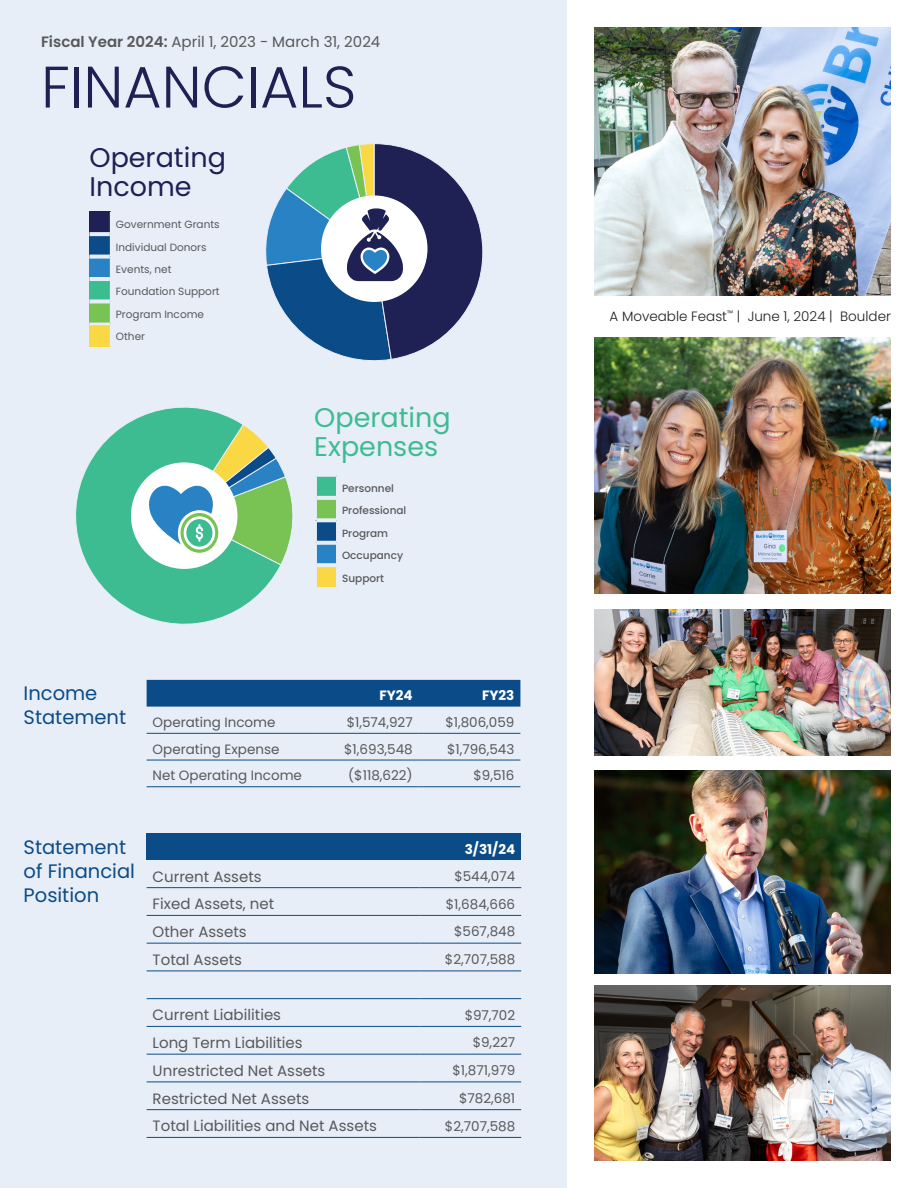
<style>
.page{position:relative;width:918px;height:1188px;background:#fff}
.page>*{position:absolute;margin:0;border:0;box-sizing:border-box;transform-origin:0 0}
.t1{font:300 58.5px "Poppins";color:#1f2053}
.t2{font:27px/28.5px "Poppins";color:#3dbc92}
.t3{font:27px "Poppins";color:#1f2053}
.t4{font:19.5px/24px "Poppins";color:#0b4b87}
.t5{font:15px "Poppins";color:#57585a}
.t6{font:13.5px "Poppins";color:#57585a}
.t7{font:300 13.5px "Poppins";color:#231f20}
.t8{font:700 13.5px "Poppins";color:#fff}
.t9{font:10.5px "Poppins";color:#57585a}
.t10{font:500 10.5px "Poppins";color:#57585a}
.s1{font-weight:600}
</style>
<div class="page">
<div style="left:0;top:0;width:567px;height:1188px;background:#e8eef8"></div>
<img style="left:594px;top:27px;width:297px;height:269px">
<img style="left:594px;top:338px;width:297px;height:256px">
<img style="left:594px;top:609px;width:297px;height:147px">
<div style="left:147px;top:834px;width:374px;height:26px;background:#0b4b87"></div>
<hr style="left:147px;top:887px;width:273px;height:1px;background:#0b4b87">
<hr style="left:420px;top:887px;width:101px;height:1px;background:#0b4b87">
<hr style="left:147px;top:915px;width:273px;height:1px;background:#0b4b87">
<hr style="left:420px;top:915px;width:101px;height:1px;background:#0b4b87">
<hr style="left:147px;top:943px;width:273px;height:1px;background:#0b4b87">
<hr style="left:420px;top:943px;width:101px;height:1px;background:#0b4b87">
<hr style="left:147px;top:971px;width:273px;height:1px;background:#0b4b87">
<hr style="left:420px;top:971px;width:101px;height:1px;background:#0b4b87">
<hr style="left:147px;top:998px;width:273px;height:1px;background:#0b4b87">
<hr style="left:420px;top:998px;width:101px;height:1px;background:#0b4b87">
<hr style="left:147px;top:1026px;width:273px;height:1px;background:#0b4b87">
<hr style="left:420px;top:1026px;width:101px;height:1px;background:#0b4b87">
<hr style="left:147px;top:1054px;width:273px;height:1px;background:#0b4b87">
<hr style="left:420px;top:1054px;width:101px;height:1px;background:#0b4b87">
<hr style="left:147px;top:1082px;width:273px;height:1px;background:#0b4b87">
<hr style="left:420px;top:1082px;width:101px;height:1px;background:#0b4b87">
<hr style="left:147px;top:1109px;width:273px;height:1px;background:#0b4b87">
<hr style="left:420px;top:1109px;width:101px;height:1px;background:#0b4b87">
<hr style="left:147px;top:1137px;width:273px;height:1px;background:#0b4b87">
<hr style="left:420px;top:1137px;width:101px;height:1px;background:#0b4b87">
<div style="left:89px;top:212px;width:22px;height:22px;background:#1f2053"></div>
<svg style="left:89px;top:236px;width:21px;height:19px"></svg>
<div style="left:89px;top:257px;width:22px;height:22px;background:#2882c4"></div>
<div style="left:89px;top:279px;width:22px;height:22px;background:#3dbc92"></div>
<div style="left:89px;top:301px;width:22px;height:23px;background:#79c254"></div>
<div style="left:89px;top:324px;width:22px;height:22px;background:#fad843"></div>
<svg style="left:110px;top:212px;width:1px;height:134px"></svg>
<svg style="left:89px;top:232px;width:21px;height:4px"></svg>
<svg style="left:89px;top:255px;width:21px;height:4px"></svg>
<hr style="left:89px;top:277px;width:21px;height:4px;background:#e8eef8">
<svg style="left:89px;top:299px;width:21px;height:4px"></svg>
<hr style="left:89px;top:323px;width:22px;height:2px;background:#e8eef8">
<div style="left:316px;top:475px;width:21px;height:23px;background:#3dbc92"></div>
<div style="left:316px;top:498px;width:21px;height:22px;background:#79c254"></div>
<div style="left:316px;top:520px;width:21px;height:23px;background:#0b4b87"></div>
<div style="left:316px;top:543px;width:21px;height:22px;background:#2882c4"></div>
<div style="left:316px;top:565px;width:21px;height:23px;background:#fad843"></div>
<hr style="left:314px;top:474px;width:23px;height:3px;background:#e8eef8">
<hr style="left:314px;top:477px;width:3px;height:21px;background:#e8eef8">
<hr style="left:314px;top:498px;width:3px;height:22px;background:#e8eef8">
<hr style="left:314px;top:520px;width:3px;height:23px;background:#e8eef8">
<hr style="left:314px;top:543px;width:3px;height:22px;background:#e8eef8">
<hr style="left:314px;top:565px;width:3px;height:22px;background:#e8eef8">
<hr style="left:314px;top:587px;width:23px;height:3px;background:#e8eef8">
<svg style="left:336px;top:477px;width:1px;height:110px"></svg>
<svg style="left:317px;top:496px;width:19px;height:4px"></svg>
<svg style="left:317px;top:518px;width:19px;height:4px"></svg>
<svg style="left:317px;top:541px;width:19px;height:4px"></svg>
<svg style="left:317px;top:563px;width:19px;height:4px"></svg>
<img style="left:594px;top:770px;width:297px;height:203px">
<div style="left:147px;top:680px;width:373px;height:27px;background:#0b4b87"></div>
<hr style="left:147px;top:733px;width:170px;height:1px;background:#0b4b87">
<hr style="left:317px;top:733px;width:102px;height:1px;background:#0b4b87">
<hr style="left:419px;top:733px;width:101px;height:1px;background:#0b4b87">
<hr style="left:147px;top:760px;width:170px;height:1px;background:#0b4b87">
<hr style="left:317px;top:760px;width:102px;height:1px;background:#0b4b87">
<hr style="left:419px;top:760px;width:101px;height:1px;background:#0b4b87">
<hr style="left:147px;top:786px;width:170px;height:1px;background:#0b4b87">
<hr style="left:317px;top:786px;width:102px;height:1px;background:#0b4b87">
<hr style="left:419px;top:786px;width:101px;height:1px;background:#0b4b87">
<img style="left:594px;top:986px;width:297px;height:175px">
<svg style="left:75px;top:407px;width:205px;height:218px"></svg>
<svg style="left:265px;top:143px;width:218px;height:218px"></svg>
<div style="left:131px;top:462px;width:106px;height:107px;background:#fff;border-radius:50%"></div>
<svg style="left:148px;top:424px;width:145px;height:142px"></svg>
<p class="t5" style="left:41px;top:33px;width:341px"><span class="s1">Fiscal Year 2024:</span> April 1, 2023 - March 31, 2024</p>
<p class="t1" style="left:41px;top:53px;width:317px">FINANCIALS</p>
<p class="t3" style="left:89px;top:142px;width:138px">Operating</p>
<p class="t3" style="left:89px;top:171px;width:104px">Income</p>
<p class="t9" style="left:116px;top:218px;width:105px">Government Grants</p>
<p class="t9" style="left:116px;top:241px;width:92px">Individual Donors</p>
<p class="t9" style="left:116px;top:263px;width:57px">Events, net</p>
<p class="t9" style="left:116px;top:286px;width:105px">Foundation Support</p>
<p class="t9" style="left:116px;top:308px;width:90px">Program Income</p>
<p class="t9" style="left:116px;top:331px;width:31px">Other</p>
<p class="t2" style="left:314px;top:404px;width:138px">Operating<br>Expenses</p>
<p class="t10" style="left:342px;top:482px;width:53px">Personnel</p>
<p class="t10" style="left:342px;top:504px;width:66px">Professional</p>
<p class="t10" style="left:342px;top:527px;width:48px">Program</p>
<p class="t10" style="left:342px;top:549px;width:63px">Occupancy</p>
<p class="t10" style="left:342px;top:572px;width:44px">Support</p>
<p class="t4" style="left:24px;top:682px;width:104px">Income<br>Statement</p>
<p class="t8" style="left:379px;top:688px;width:35px">FY24</p>
<p class="t8" style="left:482px;top:688px;width:34px">FY23</p>
<p class="t6" style="left:153px;top:714px;width:124px">Operating Income</p>
<p class="t6" style="left:347px;top:714px;width:68px">$1,574,927</p>
<p class="t6" style="left:445px;top:714px;width:71px">$1,806,059</p>
<p class="t6" style="left:153px;top:741px;width:128px">Operating Expense</p>
<p class="t6" style="left:344px;top:741px;width:70px">$1,693,548</p>
<p class="t6" style="left:447px;top:741px;width:69px">$1,796,543</p>
<p class="t6" style="left:153px;top:768px;width:151px">Net Operating Income</p>
<p class="t6" style="left:348px;top:768px;width:66px">($118,622)</p>
<p class="t6" style="left:473px;top:768px;width:42px">$9,516</p>
<p class="t4" style="left:24px;top:835px;width:104px">Statement</p>
<p class="t4" style="left:24px;top:859px;width:113px">of Financial<br>Position</p>
<p class="t8" style="left:465px;top:841px;width:52px">3/31/24</p>
<p class="t5" style="left:153px;top:868px;width:111px">Current Assets</p>
<p class="t6" style="left:454px;top:868px;width:62px">$544,074</p>
<p class="t5" style="left:153px;top:895px;width:123px">Fixed Assets, net</p>
<p class="t6" style="left:446px;top:896px;width:71px">$1,684,666</p>
<p class="t5" style="left:153px;top:923px;width:96px">Other Assets</p>
<p class="t6" style="left:454px;top:924px;width:63px">$567,848</p>
<p class="t5" style="left:153px;top:951px;width:91px">Total Assets</p>
<p class="t6" style="left:445px;top:952px;width:72px">$2,707,588</p>
<p class="t5" style="left:153px;top:1006px;width:130px">Current Liabilities</p>
<p class="t6" style="left:465px;top:1007px;width:52px">$97,702</p>
<p class="t5" style="left:153px;top:1034px;width:152px">Long Term Liabilities</p>
<p class="t6" style="left:473px;top:1035px;width:44px">$9,227</p>
<p class="t5" style="left:153px;top:1062px;width:174px">Unrestricted Net Assets</p>
<p class="t6" style="left:453px;top:1063px;width:64px">$1,871,979</p>
<p class="t5" style="left:153px;top:1090px;width:158px">Restricted Net Assets</p>
<p class="t6" style="left:459px;top:1090px;width:58px">$782,681</p>
<p class="t5" style="left:153px;top:1117px;width:226px">Total Liabilities and Net Assets</p>
<p class="t6" style="left:445px;top:1118px;width:72px">$2,707,588</p>
<p class="t7" style="left:610px;top:308px;width:283px">A Moveable Feast<sup>™</sup> | June 1, 2024 | Boulder</p>
</div>
